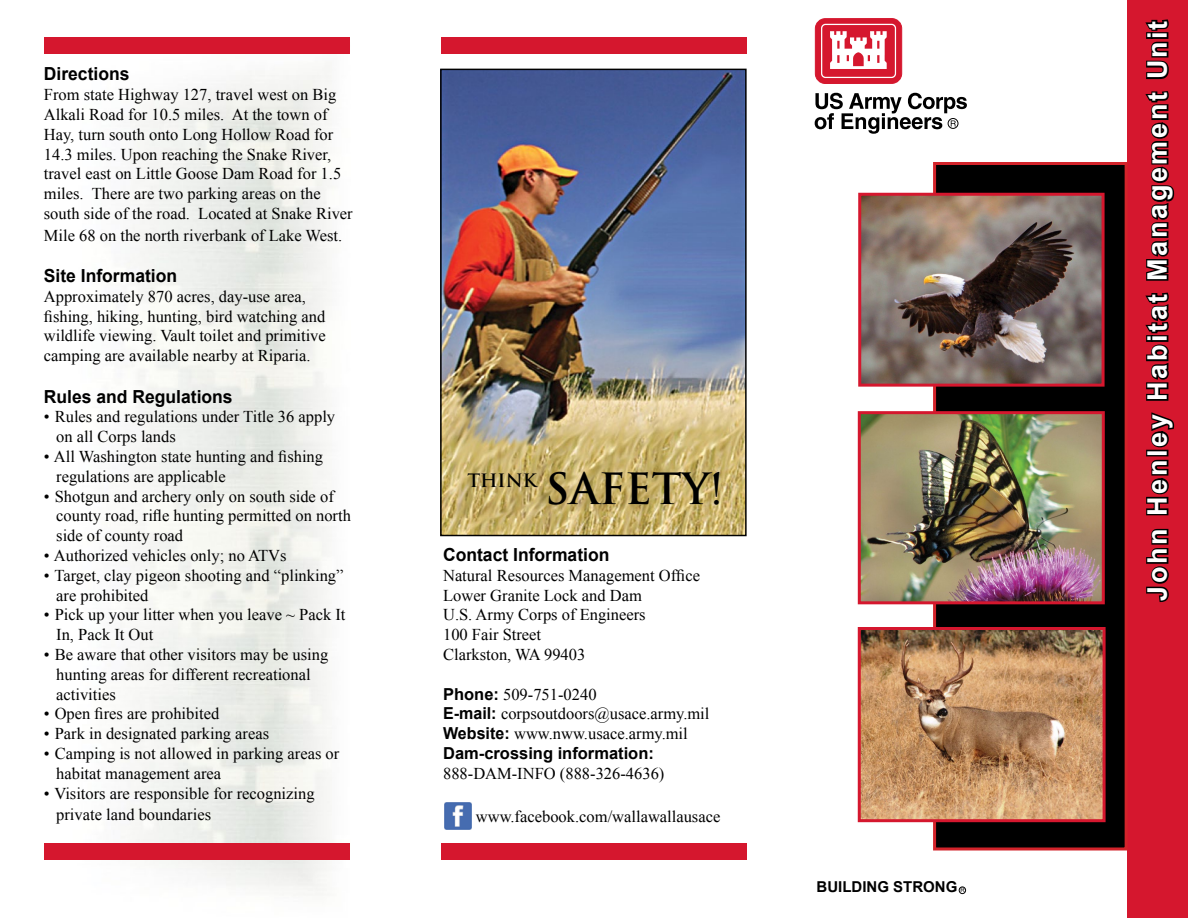
<style>
.page{position:relative;width:1188px;height:918px;background:#fff}
.page>*{position:absolute;margin:0;border:0;box-sizing:border-box;transform-origin:0 0}
.t1{font:700 42px "Trajan Pro";color:#000}
.t2{font:700 27px "Arial";color:#fff}
.t3{font:700 18px "Arial";color:#000}
.t4{font:700 18px "Trajan Pro";color:#000}
.t5{font:16.5px/19.8px "Times New Roman";color:#000}
.t6{font:700 16.5px "Arial";color:#000}
.t7{font:700 15px "Arial";color:#000}
.t8{font:6px "Arial";color:#000}
.s1{font-family:"Arial";font-weight:700}
</style>
<div class="page">
<img style="left:44px;top:37px;width:306px;height:858px">
<div style="left:44px;top:38px;width:306px;height:16px;background:#d5172e"></div>
<div style="left:44px;top:843px;width:306px;height:17px;background:#d5172e"></div>
<div style="left:1127px;top:0;width:61px;height:918px;background:#d5172e"></div>
<div style="left:815px;top:19px;width:87px;height:64px;background:#d5172e;border-radius:10px"></div>
<div style="left:815px;top:18px;width:87px;height:66px;border:1px solid #d5172e;border-radius:10px"></div>
<div style="left:821px;top:24px;width:75px;height:54px;border:3px solid #fff;border-radius:3px"></div>
<div style="left:823px;top:26px;width:71px;height:50px;background:#d5172e;border-radius:3px"></div>
<div style="left:823px;top:25px;width:71px;height:51px;border:1px solid #d5172e;border-radius:3px"></div>
<svg style="left:830px;top:31px;width:57px;height:38px"></svg>
<svg style="left:815px;top:93px;width:152px;height:41px"></svg>
<div style="left:959px;top:887px;width:7px;height:7px;border:1px solid #000;border-radius:50%"></div>
<svg style="left:1146px;top:528px;width:23px;height:75px"></svg>
<svg style="left:1146px;top:459px;width:23px;height:57px"></svg>
<div style="left:1146px;top:450px;width:22px;height:6px;border:3px solid #000"></div>
<svg style="left:1151px;top:412px;width:24px;height:36px"></svg>
<svg style="left:1146px;top:344px;width:23px;height:57px"></svg>
<div style="left:1146px;top:335px;width:7px;height:7px;border:3px solid #000"></div>
<div style="left:1151px;top:335px;width:17px;height:7px;border:3px solid #000"></div>
<svg style="left:1145px;top:292px;width:24px;height:42px"></svg>
<svg style="left:1145px;top:91px;width:30px;height:190px"></svg>
<svg style="left:1146px;top:41px;width:23px;height:39px"></svg>
<div style="left:1146px;top:32px;width:7px;height:7px;border:3px solid #000"></div>
<div style="left:1151px;top:32px;width:17px;height:7px;border:3px solid #000"></div>
<svg style="left:1145px;top:19px;width:24px;height:12px"></svg>
<div style="left:441px;top:38px;width:306px;height:16px;background:#d5172e"></div>
<div style="left:441px;top:843px;width:306px;height:16px;background:#d5172e"></div>
<img style="left:444px;top:802px;width:27px;height:27px">
<div style="left:933px;top:162px;width:195px;height:688px;background:#000;border:3px solid #d2232a"></div>
<img style="left:862px;top:197px;width:239px;height:186px">
<div style="left:858px;top:193px;width:247px;height:194px;border:3px solid #d5172e"></div>
<img style="left:862px;top:631px;width:240px;height:187px">
<div style="left:858px;top:627px;width:248px;height:195px;border:3px solid #d5172e"></div>
<img style="left:862px;top:415px;width:239px;height:185px">
<div style="left:858px;top:411px;width:247px;height:193px;border:3px solid #d5172e"></div>
<img style="left:443px;top:72px;width:301px;height:461px">
<div style="left:440px;top:69px;width:307px;height:467px;border:2px solid #000"></div>
<p class="t3" style="left:44px;top:62px;width:87px">Directions</p>
<p class="t5" style="left:44px;top:85px;width:310px">From state Highway 127, travel west on Big Alkali Road for 10.5 miles. At the town of Hay, turn south onto Long Hollow Road for 14.3 miles. Upon reaching the Snake River, travel east on Little Goose Dam Road for 1.5 miles. There are two parking areas on the south side of the road. Located at Snake River</p>
<p class="t5" style="left:44px;top:225px;width:300px">Mile 68 on the north riverbank of Lake West.</p>
<p class="t3" style="left:44px;top:264px;width:135px">Site Information</p>
<p class="t5" style="left:44px;top:286px;width:284px">Approximately 870 acres, day-use area, fishing, hiking, hunting, bird watching and wildlife viewing. Vault toilet and primitive camping are available nearby at Riparia.</p>
<p class="t3" style="left:44px;top:385px;width:190px">Rules and Regulations</p>
<p class="t5" style="left:56px;top:407px;width:280px;text-indent:-12px">• Rules and regulations under Title 36 apply on all Corps lands</p>
<p class="t5" style="left:56px;top:446px;width:268px;text-indent:-12px">• All Washington state hunting and fishing regulations are applicable</p>
<p class="t5" style="left:56px;top:486px;width:296px;text-indent:-12px">• Shotgun and archery only on south side of county road, rifle hunting permitted on north side of county road</p>
<p class="t5" style="left:44px;top:545px;width:244px">• Authorized vehicles only; no ATVs</p>
<p class="t5" style="left:56px;top:565px;width:289px;text-indent:-12px">• Target, clay pigeon shooting and “plinking” are prohibited</p>
<p class="t5" style="left:56px;top:605px;width:291px;text-indent:-12px">• Pick up your litter when you leave ~ Pack It<br>In, Pack It Out</p>
<p class="t5" style="left:56px;top:644px;width:274px;text-indent:-12px">• Be aware that other visitors may be using hunting areas for different recreational activities</p>
<p class="t5" style="left:44px;top:704px;width:177px">• Open fires are prohibited</p>
<p class="t5" style="left:44px;top:724px;width:227px">• Park in designated parking areas</p>
<p class="t5" style="left:56px;top:743px;width:285px;text-indent:-12px">• Camping is not allowed in parking areas or habitat management area</p>
<p class="t5" style="left:56px;top:782px;width:260px;line-height:21.6px;text-indent:-12px">• Visitors are responsible for recognizing private land boundaries</p>
<p class="t4" style="left:467px;top:469px;width:71px">THINK</p>
<h1 class="t1" style="left:545px;top:463px;width:180px">SAFETY!</h1>
<p class="t3" style="left:443px;top:543px;width:168px">Contact Information</p>
<p class="t5" style="left:443px;top:565px;width:259px">Natural Resources Management Office<br>Lower Granite Lock and Dam<br>U.S. Army Corps of Engineers<br>100 Fair Street<br>Clarkston, WA 99403</p>
<p class="t5" style="left:443px;top:684px;width:268px"><span class="s1">Phone:</span> 509-751-0240<br><span class="s1">E-mail:</span> corpsoutdoors@usace.army.mil<br><span class="s1">Website:</span> www.nww.usace.army.mil</p>
<p class="t6" style="left:443px;top:742px;width:212px">Dam-crossing information:</p>
<p class="t5" style="left:443px;top:763px;width:223px">888-DAM-INFO (888-326-4636)</p>
<p class="t5" style="left:476px;top:807px;width:246px">www.facebook.com/wallawallausace</p>
<p class="t7" style="left:817px;top:877px;width:142px">BUILDING STRONG</p>
<p class="t8" style="left:960px;top:886px;width:6px">R</p>
<h2 class="t2" style="left:1140px;top:601px;width:582px;rotate:-90deg">J o h n H e n l e y H a b i t a t M a n a g e m e n t U n i t</h2>
</div>
